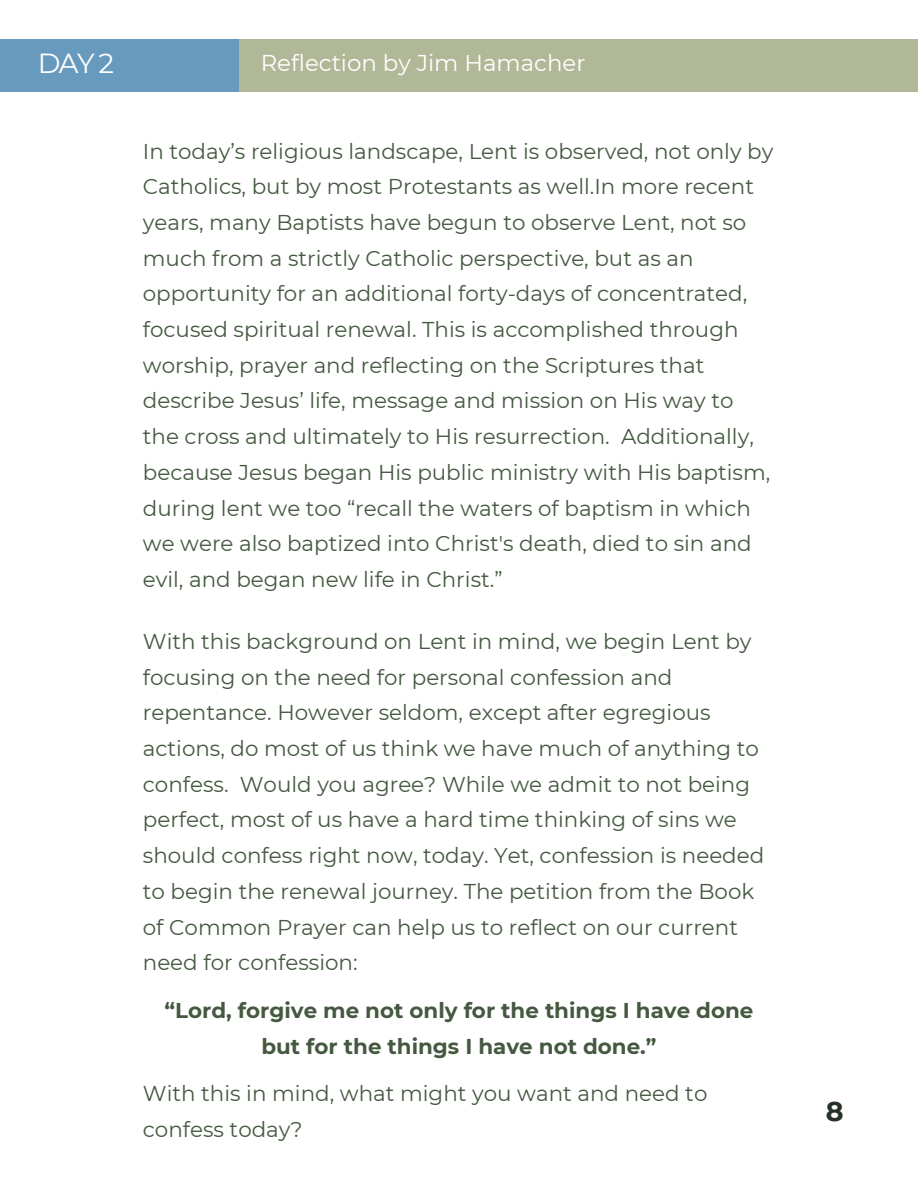
<style>
.page{position:relative;width:918px;height:1188px;background:#fff}
.page>*{position:absolute;margin:0;border:0;box-sizing:border-box;transform-origin:0 0}
.t1{font:27.6px "Montserrat";color:#fff}
.t2{font:700 27px "Montserrat";color:#253228}
.t3{font:22.8px "Montserrat";color:#fff}
.t4{font:21.45px/35.7px "Montserrat";color:#455941}
.t5{font:700 21.45px/35.7px "Montserrat";color:#455941;text-align:center}
</style>
<div class="page">
<div style="left:0;top:39px;width:918px;height:52px;background:#b1b898"></div>
<div style="left:0;top:39px;width:238px;height:52px;background:#689abd"></div>
<p class="t1" style="left:38px;top:44px;width:78px">DAY 2</p>
<p class="t3" style="left:261px;top:47px;width:326px">Reflection by Jim Hamacher</p>
<p class="t4" style="left:143px;top:132px;width:632px">In today’s religious landscape, Lent is observed, not only by Catholics, but by most Protestants as well.In more recent years, many Baptists have begun to observe Lent, not so much from a strictly Catholic perspective, but as an opportunity for an additional forty-days of concentrated, focused spiritual renewal. This is accomplished through worship, prayer and reflecting on the Scriptures that describe Jesus’ life, message and mission on His way to the cross and ultimately to His resurrection. Additionally, because Jesus began His public ministry with His baptism, during lent we too “recall the waters of baptism in which we were also baptized into Christ's death, died to sin and evil, and began new life in Christ.”</p>
<p class="t4" style="left:143px;top:623px;width:623px">With this background on Lent in mind, we begin Lent by focusing on the need for personal confession and repentance. However seldom, except after egregious actions, do most of us think we have much of anything to confess. Would you agree? While we admit to not being perfect, most of us have a hard time thinking of sins we should confess right now, today. Yet, confession is needed to begin the renewal journey. The petition from the Book of Common Prayer can help us to reflect on our current need for confession:</p>
<p class="t5" style="left:164px;top:991px;width:591px">“Lord, forgive me not only for the things I have done but for the things I have not done.”</p>
<p class="t4" style="left:143px;top:1075px;width:566px">With this in mind, what might you want and need to confess today?</p>
<p class="t2" style="left:826px;top:1091px;width:19px">8</p>
</div>
